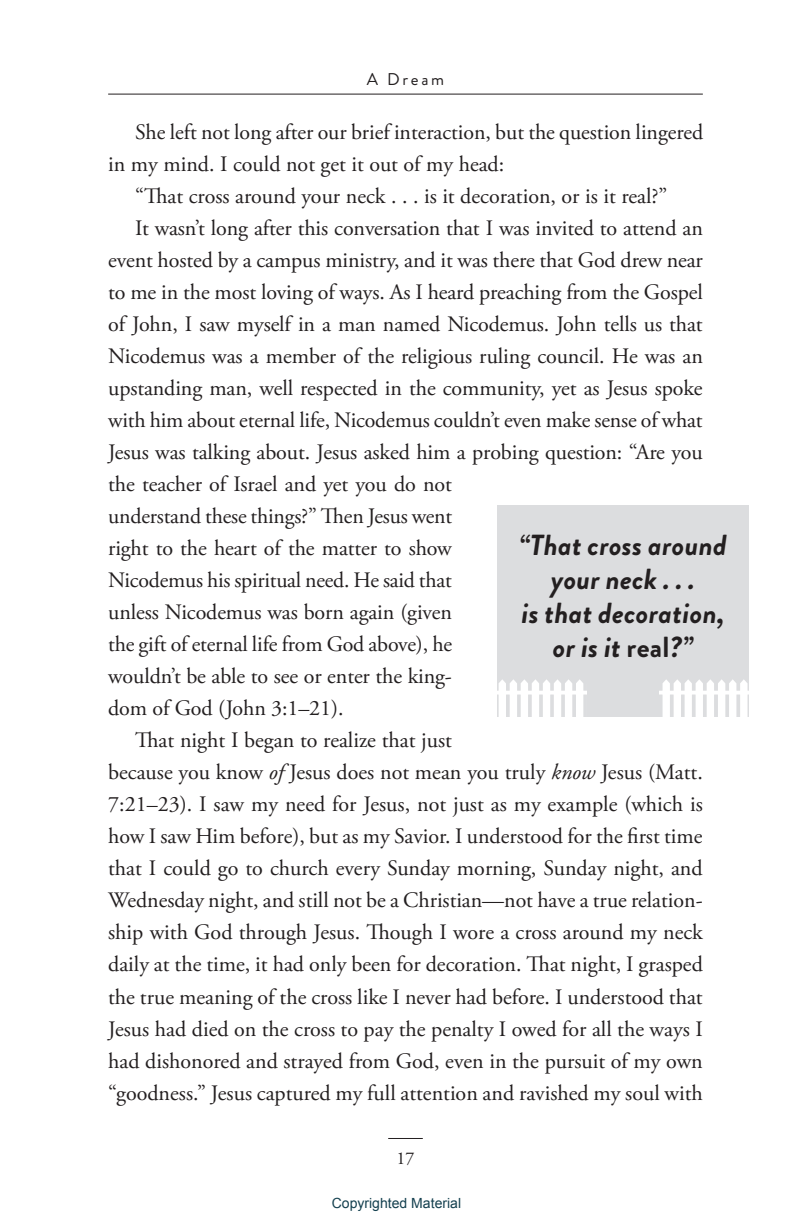
<style>
.page{position:relative;width:793px;height:1225px;background:#fff}
.page>*{position:absolute;margin:0;border:0;box-sizing:border-box;transform-origin:0 0}
.t1{font:italic 700 29px/34px "Brandon Grotesque";letter-spacing:.01em;color:#231f20;text-align:center}
.t2{font:22px "Adobe Garamond Pro";letter-spacing:-.005em;color:#231f20}
.t3{font:18px "Adobe Garamond Pro";color:#231f20}
.t4{font:17px "Brandon Grotesque";letter-spacing:.16em;color:#231f20}
.t5{font:14px "Arial";color:#14404f}
.s1{font-style:italic}
.s2{font-style:normal}
</style>
<div class="page">
<hr style="left:108px;top:94px;width:594px;height:1px;background:#231f20">
<hr style="left:388px;top:1137px;width:34px;height:1px;background:#231f20">
<div style="left:497px;top:505px;width:251px;height:211px;background:#dcdddf"></div>
<img style="left:497px;top:662px;width:89px;height:55px">
<img style="left:659px;top:662px;width:89px;height:55px">
<p class="t4" style="left:366px;top:68px;width:79px">A Dream</p>
<p class="t2" style="left:135px;top:119px;width:569px">She left not long after our brief interaction, but the question lingered</p>
<p class="t2" style="left:108px;top:151px;width:397px">in my mind. I could not get it out of my head:</p>
<p class="t2" style="left:135px;top:183px;width:533px">“That cross around your neck . . . is it decoration, or is it real?”</p>
<p class="t2" style="left:135px;top:215px;width:569px">It wasn’t long after this conversation that I was invited to attend an</p>
<p class="t2" style="left:108px;top:247px;width:596px">event hosted by a campus ministry, and it was there that God drew near</p>
<p class="t2" style="left:108px;top:279px;width:596px">to me in the most loving of ways. As I heard preaching from the Gospel</p>
<p class="t2" style="left:108px;top:311px;width:595px">of John, I saw myself in a man named Nicodemus. John tells us that</p>
<p class="t2" style="left:108px;top:343px;width:596px">Nicodemus was a member of the religious ruling council. He was an</p>
<p class="t2" style="left:108px;top:375px;width:595px">upstanding man, well respected in the community, yet as Jesus spoke</p>
<p class="t2" style="left:108px;top:407px;width:595px">with him about eternal life, Nicodemus couldn’t even make sense of what</p>
<p class="t2" style="left:108px;top:439px;width:595px">Jesus was talking about. Jesus asked him a probing question: “Are you</p>
<p class="t2" style="left:108px;top:471px;width:345px">the teacher of Israel and yet you do not</p>
<p class="t2" style="left:108px;top:503px;width:345px">understand these things?” Then Jesus went</p>
<p class="t2" style="left:108px;top:535px;width:345px">right to the heart of the matter to show</p>
<p class="t2" style="left:108px;top:567px;width:345px">Nicodemus his spiritual need. He said that</p>
<p class="t2" style="left:108px;top:599px;width:345px">unless Nicodemus was born again (given</p>
<p class="t2" style="left:108px;top:631px;width:345px">the gift of eternal life from God above), he</p>
<p class="t2" style="left:108px;top:663px;width:345px">wouldn’t be able to see or enter the king-</p>
<p class="t2" style="left:108px;top:695px;width:237px">dom of God (John 3:1–21).</p>
<p class="t2" style="left:135px;top:727px;width:318px">That night I began to realize that just</p>
<p class="t2" style="left:108px;top:759px;width:596px">because you know <span class="s1">of</span> Jesus does not mean you truly <span class="s1">know</span> Jesus (Matt.</p>
<p class="t2" style="left:108px;top:791px;width:595px">7:21–23). I saw my need for Jesus, not just as my example (which is</p>
<p class="t2" style="left:108px;top:823px;width:595px">how I saw Him before), but as my Savior. I understood for the first time</p>
<p class="t2" style="left:108px;top:855px;width:595px">that I could go to church every Sunday morning, Sunday night, and</p>
<p class="t2" style="left:108px;top:887px;width:596px">Wednesday night, and still not be a Christian—not have a true relation-</p>
<p class="t2" style="left:108px;top:919px;width:596px">ship with God through Jesus. Though I wore a cross around my neck</p>
<p class="t2" style="left:108px;top:951px;width:596px">daily at the time, it had only been for decoration. That night, I grasped</p>
<p class="t2" style="left:108px;top:983px;width:595px">the true meaning of the cross like I never had before. I understood that</p>
<p class="t2" style="left:108px;top:1015px;width:595px">Jesus had died on the cross to pay the penalty I owed for all the ways I</p>
<p class="t2" style="left:108px;top:1047px;width:595px">had dishonored and strayed from God, even in the pursuit of my own</p>
<p class="t2" style="left:108px;top:1079px;width:596px">“goodness.” Jesus captured my full attention and ravished my soul with</p>
<h1 class="t1" style="left:519px;top:528px;width:209px">“That cross around your neck . . .<br>is that decoration, or is it <span class="s2">real</span>?”</h1>
<p class="t3" style="left:396px;top:1147px;width:20px">17</p>
<p class="t5" style="left:331px;top:1193px;width:131px">Copyrighted Material</p>
</div>
